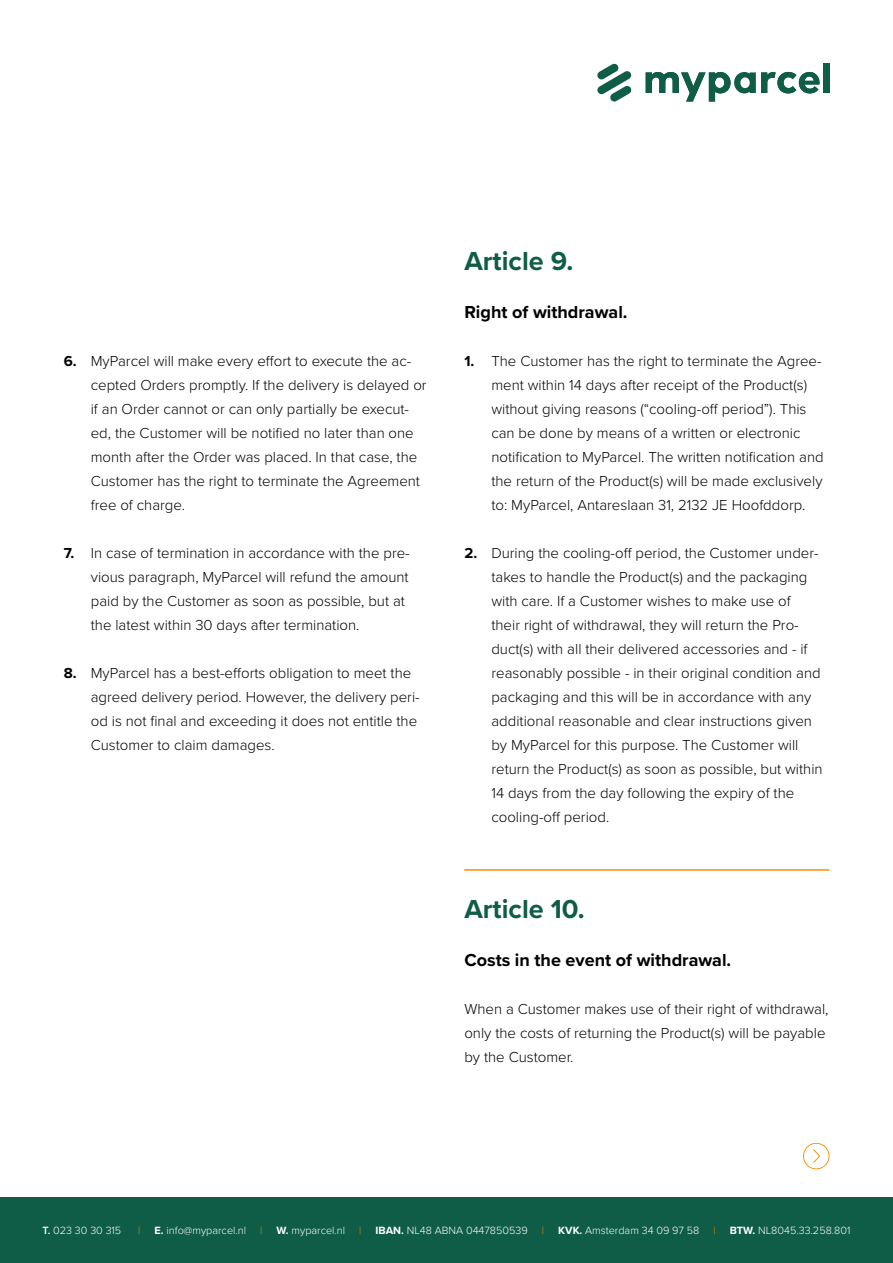
<style>
.page{position:relative;width:893px;height:1263px;background:#fff}
.page>*{position:absolute;margin:0;border:0;box-sizing:border-box;transform-origin:0 0}
.t1{font:700 27px "Proxima Nova";color:#0f5c47}
.t2{font:700 18px "Proxima Nova";color:#000}
.t3{font:300 15px/24px "Proxima Nova";color:#000}
.t4{font:300 10.95px "Proxima Nova";color:#fff}
.t5{font:300 10.95px "Proxima Nova";color:#ff8c00}
.s1{font-weight:700}
.s2{font-weight:600}
</style>
<div class="page">
<div style="left:0;top:1197px;width:893px;height:66px;background:#0f5c47"></div>
<svg style="left:597px;top:64px;width:35px;height:38px"></svg>
<div style="left:823px;top:64px;width:6px;height:29px;background:#105d47"></div>
<svg style="left:646px;top:72px;width:173px;height:30px"></svg>
<svg style="left:803px;top:1143px;width:26px;height:26px"></svg>
<hr style="left:464px;top:869px;width:365px;height:2px;background:#ff8c00">
<p class="t3" style="left:91px;top:348px;width:337px;text-indent:-27px"><span class="s1">6.</span> MyParcel will make every effort to execute the ac&shy;cepted Orders promptly. If the delivery is delayed or if an Order cannot or can only partially be execut&shy;ed, the Customer will be notified no later than one month after the Order was placed. In that case, the Customer has the right to terminate the Agreement free of charge.</p>
<p class="t3" style="left:91px;top:540px;width:320px;text-indent:-27px"><span class="s1">7.</span> In case of termination in accordance with the pre&shy;vious paragraph, MyParcel will refund the amount paid by the Customer as soon as possible, but at the latest within 30 days after termination.</p>
<p class="t3" style="left:91px;top:660px;width:330px;text-indent:-27px"><span class="s1">8.</span> MyParcel has a best-efforts obligation to meet the agreed delivery period. However, the delivery peri&shy;od is not final and exceeding it does not entitle the Customer to claim damages.</p>
<h1 class="t1" style="left:464px;top:241px;width:111px">Article 9.</h1>
<p class="t2" style="left:464px;top:299px;width:165px">Right of withdrawal.</p>
<p class="t3" style="left:491px;top:348px;width:334px;text-indent:-27px"><span class="s1">1.</span> The Customer has the right to terminate the Agree&shy;ment within 14 days after receipt of the Product(s) without giving reasons (“cooling-off period”). This can be done by means of a written or electronic notification to MyParcel. The written notification and the return of the Product(s) will be made exclusively to: MyParcel, Antareslaan 31, 2132 JE Hoofddorp.</p>
<p class="t3" style="left:491px;top:540px;width:333px;text-indent:-27px"><span class="s1">2.</span> During the cooling-off period, the Customer under&shy;takes to handle the Product(s) and the packaging with care. If a Customer wishes to make use of their right of withdrawal, they will return the Pro&shy;duct(s) with all their delivered accessories and - if reasonably possible - in their original condition and packaging and this will be in accordance with any additional reasonable and clear instructions given by MyParcel for this purpose. The Customer will return the Product(s) as soon as possible, but within 14 days from the day following the expiry of the cooling-off period.</p>
<h1 class="t1" style="left:464px;top:889px;width:122px">Article 10.</h1>
<p class="t2" style="left:464px;top:947px;width:268px">Costs in the event of withdrawal.</p>
<p class="t3" style="left:464px;top:996px;width:366px">When a Customer makes use of their right of withdrawal, only the costs of returning the Product(s) will be payable by the Customer.</p>
<p class="t4" style="left:43px;top:1222px;width:80px"><span class="s2">T.</span> 023 30 30 315</p>
<p class="t5" style="left:138px;top:1222px;width:4px">|</p>
<p class="t4" style="left:155px;top:1222px;width:93px"><span class="s1">E.</span> info@myparcel.nl</p>
<p class="t5" style="left:260px;top:1222px;width:4px">|</p>
<p class="t4" style="left:277px;top:1222px;width:70px"><span class="s1">W.</span> myparcel.nl</p>
<p class="t5" style="left:359px;top:1222px;width:4px">|</p>
<p class="t4" style="left:376px;top:1222px;width:154px"><span class="s1">IBAN.</span> NL48 ABNA 0447850539</p>
<p class="t5" style="left:542px;top:1222px;width:4px">|</p>
<p class="t4" style="left:558px;top:1222px;width:143px"><span class="s1">KVK.</span> Amsterdam 34 09 97 58</p>
<p class="t5" style="left:713px;top:1222px;width:4px">|</p>
<p class="t4" style="left:730px;top:1222px;width:122px"><span class="s1">BTW.</span> NL8045.33.258.801</p>
</div>
